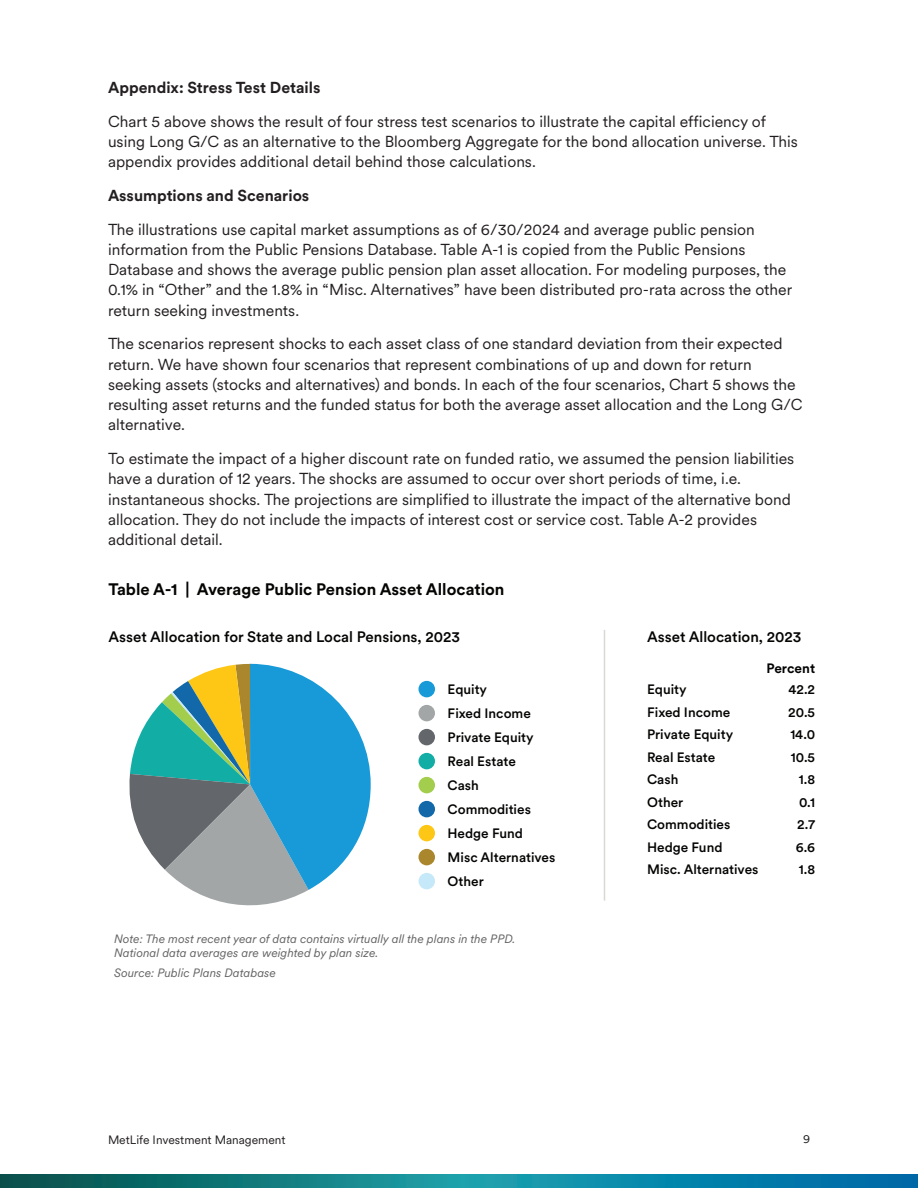
<style>
.page{position:relative;width:918px;height:1188px;background:#fff}
.page>*{position:absolute;margin:0;border:0;box-sizing:border-box;transform-origin:0 0}
.t1{font:700 16.5px "Met Life Circular";color:#040503}
.t2{font:15.75px/20.2px "Met Life Circular";color:#231f20}
.t3{font:700 15.75px "Met Life Circular";color:#231f20}
.t4{font:500 15px "Met Life Circular";color:#040503}
.t5{font:500 13.5px/24px "Met Life Circular";color:#040503}
.t6{font:700 13.5px "Met Life Circular";color:#040503}
.t7{font:italic 12px/14.4px "Met Life Circular";color:#646464}
.t8{font:12px "Met Life Circular";color:#231f20}
</style>
<div class="page">
<svg style="left:0;top:1174px;width:918px;height:14px"></svg>
<svg style="left:129px;top:664px;width:242px;height:242px"></svg>
<div style="left:418px;top:681px;width:17px;height:16px;background:#179ad7;border-radius:50%"></div>
<div style="left:418px;top:705px;width:17px;height:16px;background:#a2a6a7;border-radius:50%"></div>
<div style="left:418px;top:729px;width:17px;height:16px;background:#63666a;border-radius:50%"></div>
<div style="left:418px;top:753px;width:17px;height:16px;background:#12aea6;border-radius:50%"></div>
<div style="left:418px;top:777px;width:17px;height:16px;background:#a3ce4d;border-radius:50%"></div>
<div style="left:418px;top:801px;width:17px;height:16px;background:#1268a8;border-radius:50%"></div>
<div style="left:418px;top:825px;width:17px;height:16px;background:#fec715;border-radius:50%"></div>
<div style="left:418px;top:849px;width:17px;height:16px;background:#aa872d;border-radius:50%"></div>
<div style="left:418px;top:873px;width:17px;height:16px;background:#c5e9f9;border-radius:50%"></div>
<hr style="left:604px;top:630px;width:1px;height:271px;background:#d8d8d5">
<p class="t3" style="left:108px;top:76px;width:214px">Appendix: Stress Test Details</p>
<p class="t2" style="left:108px;top:110px;width:691px">Chart 5 above shows the result of four stress test scenarios to illustrate the capital efficiency of using Long G/C as an alternative to the Bloomberg Aggregate for the bond allocation universe. This appendix provides additional detail behind those calculations.</p>
<p class="t3" style="left:108px;top:184px;width:203px">Assumptions and Scenarios</p>
<p class="t2" style="left:108px;top:218px;width:686px">The illustrations use capital market assumptions as of 6/30/2024 and average public pension information from the Public Pensions Database. Table A-1 is copied from the Public Pensions Database and shows the average public pension plan asset allocation. For modeling purposes, the 0.1% in “Other” and the 1.8% in “Misc. Alternatives” have been distributed pro-rata across the other return seeking investments.</p>
<p class="t2" style="left:108px;top:333px;width:696px">The scenarios represent shocks to each asset class of one standard deviation from their expected return. We have shown four scenarios that represent combinations of up and down for return seeking assets (stocks and alternatives) and bonds. In each of the four scenarios, Chart 5 shows the resulting asset returns and the funded status for both the average asset allocation and the Long G/C alternative.</p>
<p class="t2" style="left:108px;top:448px;width:688px">To estimate the impact of a higher discount rate on funded ratio, we assumed the pension liabilities have a duration of 12 years. The shocks are assumed to occur over short periods of time, i.e. instantaneous shocks. The projections are simplified to illustrate the impact of the alternative bond allocation. They do not include the impacts of interest cost or service cost. Table A-2 provides additional detail.</p>
<p class="t1" style="left:109px;top:578px;width:397px">Table A-1 | Average Public Pension Asset Allocation</p>
<p class="t4" style="left:109px;top:626px;width:353px">Asset Allocation for State and Local Pensions, 2023</p>
<p class="t4" style="left:647px;top:626px;width:156px">Asset Allocation, 2023</p>
<p class="t6" style="left:766px;top:659px;width:50px">Percent</p>
<p class="t5" style="left:448px;top:677px;width:41px">Equity</p>
<p class="t5" style="left:647px;top:677px;width:41px">Equity</p>
<p class="t5" style="left:788px;top:677px;width:28px">42.2</p>
<p class="t5" style="left:647px;top:699px;width:85px">Fixed Income</p>
<p class="t5" style="left:788px;top:699px;width:28px">20.5</p>
<p class="t5" style="left:647px;top:722px;width:87px">Private Equity</p>
<p class="t5" style="left:790px;top:722px;width:26px">14.0</p>
<p class="t5" style="left:647px;top:744px;width:70px">Real Estate</p>
<p class="t5" style="left:791px;top:744px;width:26px">10.5</p>
<p class="t5" style="left:647px;top:767px;width:33px">Cash</p>
<p class="t5" style="left:799px;top:767px;width:18px">1.8</p>
<p class="t5" style="left:647px;top:789px;width:38px">Other</p>
<p class="t5" style="left:799px;top:789px;width:18px">0.1</p>
<p class="t5" style="left:647px;top:812px;width:85px">Commodities</p>
<p class="t5" style="left:797px;top:812px;width:19px">2.7</p>
<p class="t5" style="left:647px;top:834px;width:77px">Hedge Fund</p>
<p class="t5" style="left:796px;top:834px;width:21px">6.6</p>
<p class="t5" style="left:647px;top:857px;width:113px">Misc. Alternatives</p>
<p class="t5" style="left:799px;top:857px;width:18px">1.8</p>
<p class="t5" style="left:448px;top:701px;width:109px">Fixed Income<br>Private Equity<br>Real Estate<br>Cash<br>Commodities<br>Hedge Fund<br>Misc Alternatives<br>Other</p>
<p class="t7" style="left:114px;top:931px;width:403px">Note: The most recent year of data contains virtually all the plans in the PPD.<br>National data averages are weighted by plan size.</p>
<p class="t7" style="left:114px;top:965px;width:163px">Source: Public Plans Database</p>
<p class="t8" style="left:108px;top:1132px;width:179px">MetLife Investment Management</p>
<p class="t8" style="left:803px;top:1131px;width:8px">9</p>
</div>
